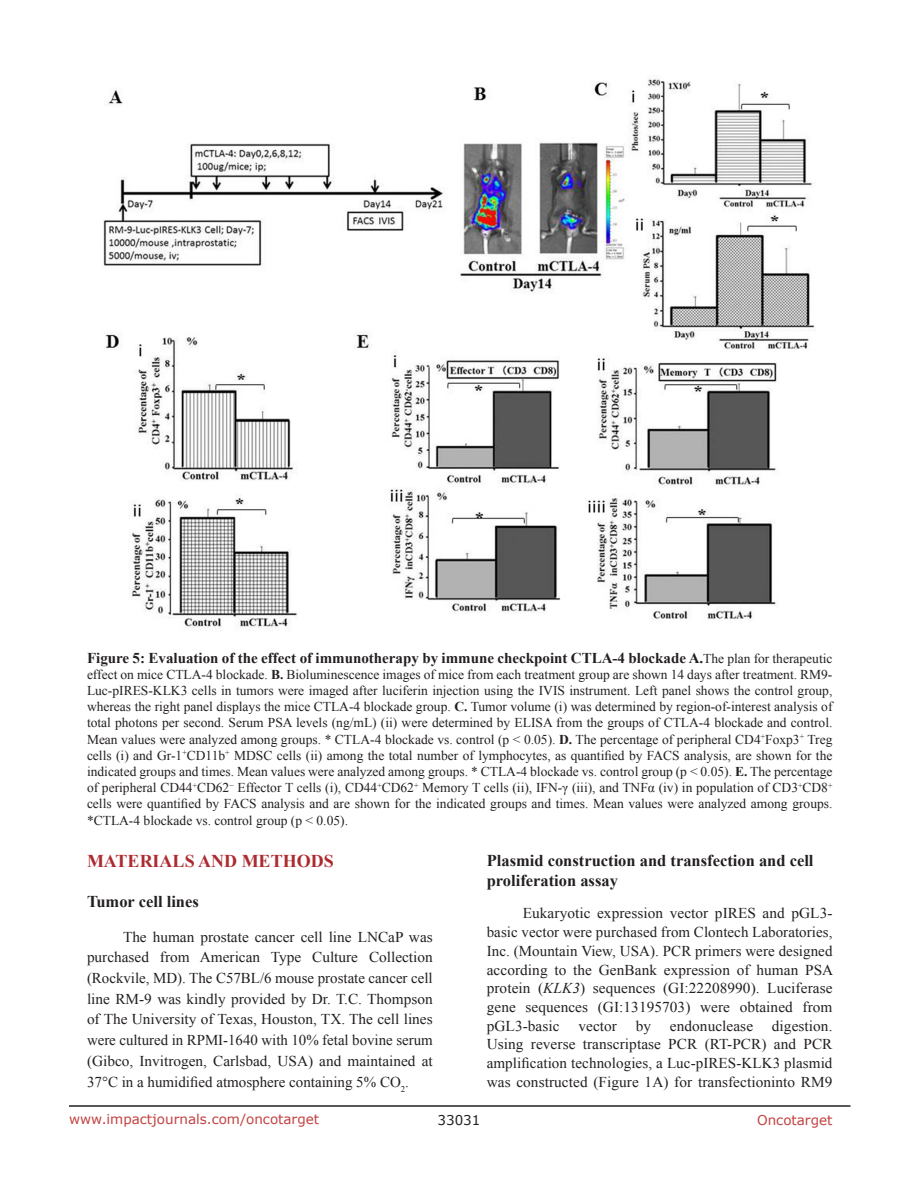
<style>
.page{position:relative;width:918px;height:1188px;background:#fff}
.page>*{position:absolute;margin:0;border:0;box-sizing:border-box;transform-origin:0 0}
.Heading{font:700 18px "Times New Roman";color:#ac2b31}
.SubHeading{font:700 16.5px/20.5px "Times New Roman";color:#231f20}
.BodyText{font:15px/18.8px "Times New Roman";color:#231f20;text-align:justify}
.figuretext{font:700 15px "Times New Roman";color:#231f20}
.figuretext-2{font:13.5px/16.2px "Times New Roman";color:#231f20;text-align:justify}
.t1{font:13.5px "Verdana";color:#c24141}
.t2{font:13.5px "Verdana";color:#231f20}
.s1{font-weight:400;font-size:13.5px}
.s2{font-weight:700}
.s3{font-style:italic}
</style>
<div class="page">
<hr style="left:69px;top:1105px;width:781px;height:2px;background:#231f20">
<img style="left:103px;top:78px;width:713px;height:550px">
<p class="figuretext" style="left:87px;top:647px;width:747px">Figure 5: Evaluation of the effect of immunotherapy by immune checkpoint CTLA-4 blockade A.<span class="s1">The plan for therapeutic</span></p>
<p class="figuretext-2" style="left:87px;top:666px;width:747px">effect on mice CTLA-4 blockade. <span class="s2">B.</span> Bioluminescence images of mice from each treatment group are shown 14 days after treatment. RM9- Luc-pIRES-KLK3 cells in tumors were imaged after luciferin injection using the IVIS instrument. Left panel shows the control group, whereas the right panel displays the mice CTLA-4 blockade group. <span class="s2">C.</span> Tumor volume (i) was determined by region-of-interest analysis of total photons per second. Serum PSA levels (ng/mL) (ii) were determined by ELISA from the groups of CTLA-4 blockade and control.<br>Mean values were analyzed among groups. * CTLA-4 blockade vs. control (p &lt; 0.05). <span class="s2">D.</span> The percentage of peripheral CD4<sup>+</sup>Foxp3<sup>+</sup> Treg cells (i) and Gr-1<sup>+</sup>CD11b<sup>+</sup> MDSC cells (ii) among the total number of lymphocytes, as quantified by FACS analysis, are shown for the indicated groups and times. Mean values were analyzed among groups. * CTLA-4 blockade vs. control group (p &lt; 0.05). <span class="s2">E.</span> The percentage of peripheral CD44<sup>+</sup>CD62<sup>−</sup> Effector T cells (i), CD44<sup>+</sup>CD62<sup>+</sup> Memory T cells (ii), IFN-γ (iii), and TNFα (iv) in population of CD3<sup>+</sup>CD8<sup>+ </sup>cells were quantified by FACS analysis and are shown for the indicated groups and times. Mean values were analyzed among groups. *CTLA-4 blockade vs. control group (p &lt; 0.05).</p>
<p class="Heading" style="left:87px;top:848px;width:248px">MATERIALS AND METHODS</p>
<p class="SubHeading" style="left:87px;top:891px;width:113px">Tumor cell lines</p>
<p class="BodyText" style="left:87px;top:926px;width:347px;line-height:20.7px;text-indent:36px">The human prostate cancer cell line LNCaP was purchased from American Type Culture Collection (Rockvile, MD). The C57BL/6 mouse prostate cancer cell line RM-9 was kindly provided by Dr. T.C. Thompson of The University of Texas, Houston, TX. The cell lines were cultured in RPMI-1640 with 10% fetal bovine serum (Gibco, Invitrogen, Carlsbad, USA) and maintained at 37°C in a humidified atmosphere containing 5% CO<sub>2</sub>.</p>
<p class="SubHeading" style="left:487px;top:850px;width:328px">Plasmid construction and transfection and cell proliferation assay</p>
<p class="BodyText" style="left:487px;top:904px;width:348px;text-indent:36px">Eukaryotic expression vector pIRES and pGL3- basic vector were purchased from Clontech Laboratories, Inc. (Mountain View, USA). PCR primers were designed according to the GenBank expression of human PSA protein (<span class="s3">KLK3</span>) sequences (GI:22208990). Luciferase gene sequences (GI:13195703) were obtained from pGL3-basic vector by endonuclease digestion.<br>Using reverse transcriptase PCR (RT-PCR) and PCR amplification technologies, a Luc-pIRES-KLK3 plasmid was constructed (Figure 1A) for transfectioninto RM9</p>
<p class="t1" style="left:69px;top:1110px;width:252px">www.impactjournals.com/oncotarget</p>
<p class="t2" style="left:438px;top:1111px;width:44px">33031</p>
<p class="t1" style="left:757px;top:1111px;width:77px">Oncotarget</p>
</div>
